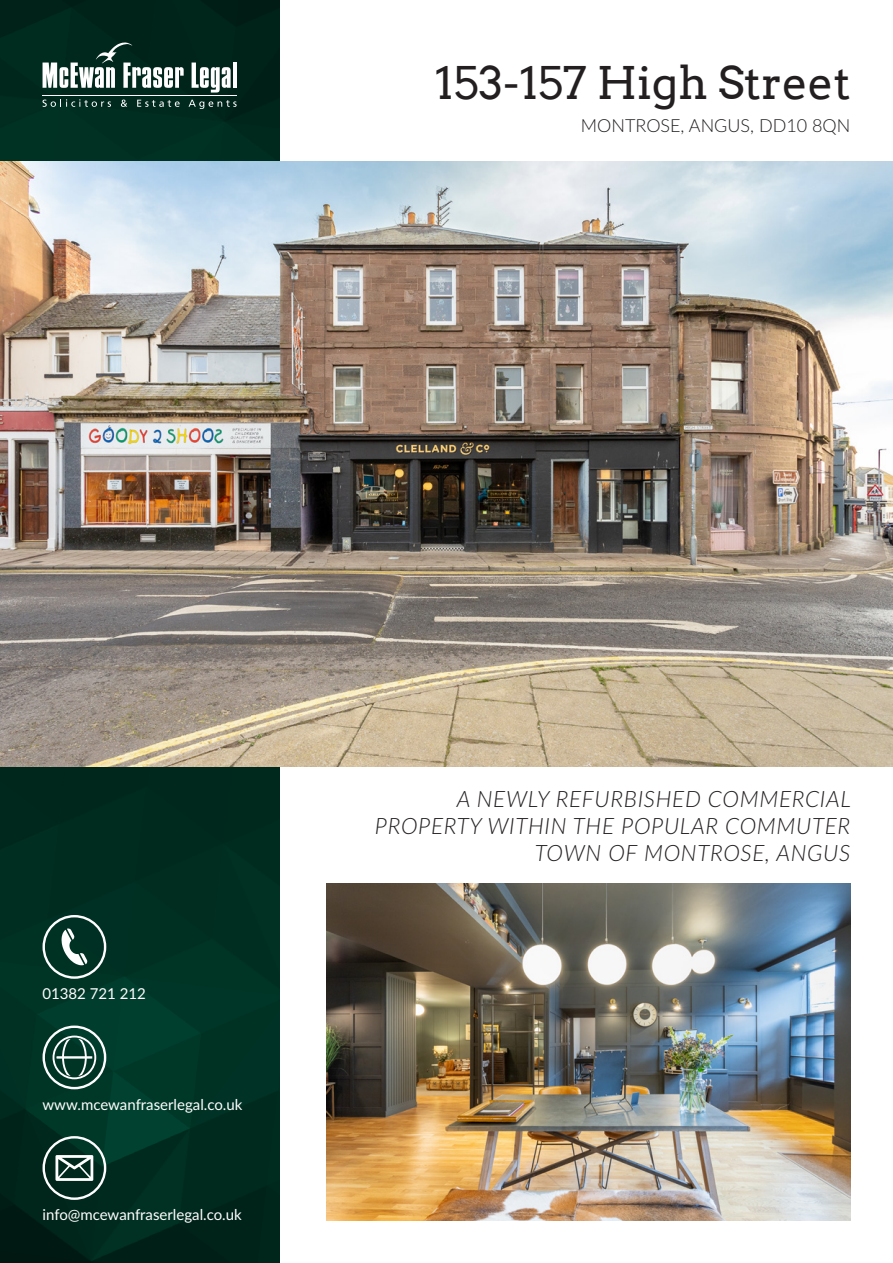
<style>
.page{position:relative;width:893px;height:1263px;background:#fff}
.page>*{position:absolute;margin:0;border:0;box-sizing:border-box;transform-origin:0 0}
.t1{font:45px "Arvo";color:#231f20}
.t2{font:italic 300 22.5px/27px "Lato";letter-spacing:.03em;color:#231f20;text-align:right}
.t3{font:300 18px "Lato";color:#231f20}
.t4{font:15px "Lato";color:#fff}
</style>
<div class="page">
<img style="left:0;top:0;width:279px;height:1263px">
<img style="left:0;top:162px;width:893px;height:605px">
<svg style="left:43px;top:43px;width:141px;height:45px"></svg>
<svg style="left:192px;top:63px;width:39px;height:30px"></svg>
<hr style="left:233px;top:63px;width:4px;height:25px;background:#fff">
<hr style="left:43px;top:95px;width:194px;height:1px;background:#fff">
<svg style="left:43px;top:99px;width:68px;height:8px"></svg>
<svg style="left:121px;top:100px;width:6px;height:7px"></svg>
<svg style="left:137px;top:100px;width:43px;height:7px"></svg>
<svg style="left:189px;top:100px;width:48px;height:9px"></svg>
<img style="left:326px;top:883px;width:524px;height:337px">
<svg style="left:43px;top:915px;width:63px;height:64px;background:#335a4f"></svg>
<svg style="left:43px;top:1025px;width:63px;height:64px;background:#3a6559"></svg>
<svg style="left:43px;top:1136px;width:63px;height:64px;background:#3a5b52"></svg>
<h1 class="t1" style="left:435px;top:55px;width:417px">153-157 High Street</h1>
<p class="t3" style="left:581px;top:113px;width:271px">MONTROSE, ANGUS, DD10 8QN</p>
<p class="t4" style="left:43px;top:983px;width:105px">01382 721 212</p>
<p class="t4" style="left:43px;top:1094px;width:201px">www.mcewanfraserlegal.co.uk</p>
<p class="t4" style="left:43px;top:1204px;width:201px">info@mcewanfraserlegal.co.uk</p>
<p class="t2" style="left:375px;top:785px;width:478px">A NEWLY REFURBISHED COMMERCIAL<br>PROPERTY WITHIN THE POPULAR COMMUTER<br>TOWN OF MONTROSE, ANGUS</p>
</div>
